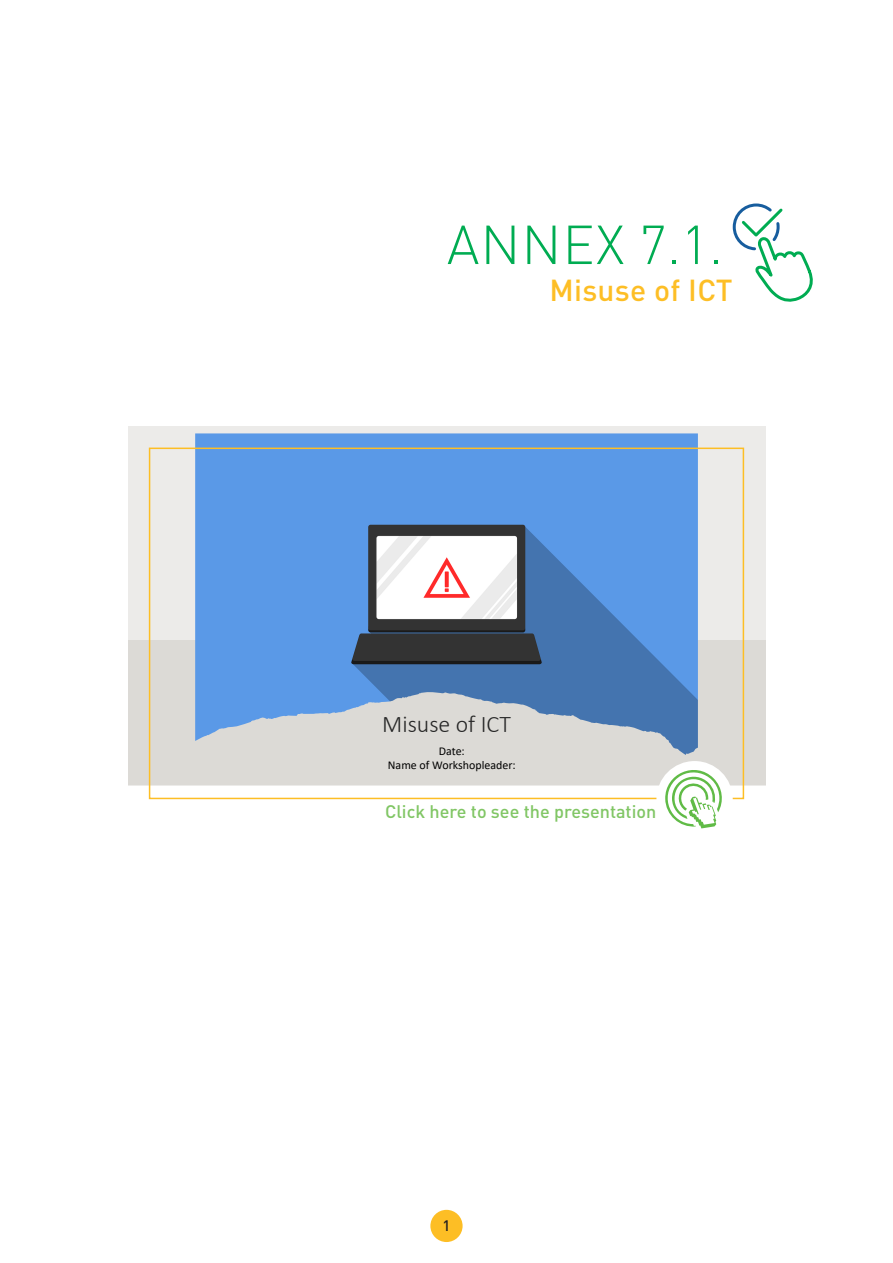
<style>
.page{position:relative;width:893px;height:1263px;background:#fff}
.page>*{position:absolute;margin:0;border:0;box-sizing:border-box;transform-origin:0 0}
.t1{font:300 54px "DIN Pro";letter-spacing:.02em;color:#00ac52}
.t2{font:500 30px "DIN Pro";letter-spacing:.01em;color:#fdbe25}
.t3{font:300 23.85px "Calibri";color:#262626}
.t4{font:500 18px "DIN Pro";color:#81c665}
.t5{font:500 15px "DIN Pro";color:#231f20}
.t6{font:12px/13.8px "Calibri";color:#000;text-align:center}
</style>
<div class="page">
<div style="left:430px;top:1210px;width:33px;height:32px;background:#fdbe25;border-radius:50%"></div>
<svg style="left:732px;top:203px;width:81px;height:98px"></svg>
<svg style="left:128px;top:427px;width:637px;height:213px;background:#9cbbe2"></svg>
<div style="left:128px;top:640px;width:637px;height:145px;background:#82766a;opacity:.15"></div>
<img style="left:195px;top:433px;width:334px;height:308px">
<div style="left:149px;top:448px;width:595px;height:351px;border:2px solid #fdbe25"></div>
<div style="left:656px;top:761px;width:77px;height:76px;background:#fff;border-radius:50%"></div>
<svg style="left:659px;top:760px;width:65px;height:68px"></svg>
<h1 class="t1" style="left:447px;top:203px;width:277px">ANNEX 7.1.</h1>
<h2 class="t2" style="left:549px;top:265px;width:185px">Misuse of ICT</h2>
<h3 class="t3" style="left:382px;top:710px;width:130px">Misuse of ICT</h3>
<p class="t6" style="left:388px;top:744px;width:129px">Date:<br>Name of Workshopleader:</p>
<p class="t4" style="left:385px;top:797px;width:273px">Click here to see the presentation</p>
<p class="t5" style="left:442px;top:1213px;width:9px">1</p>
</div>
